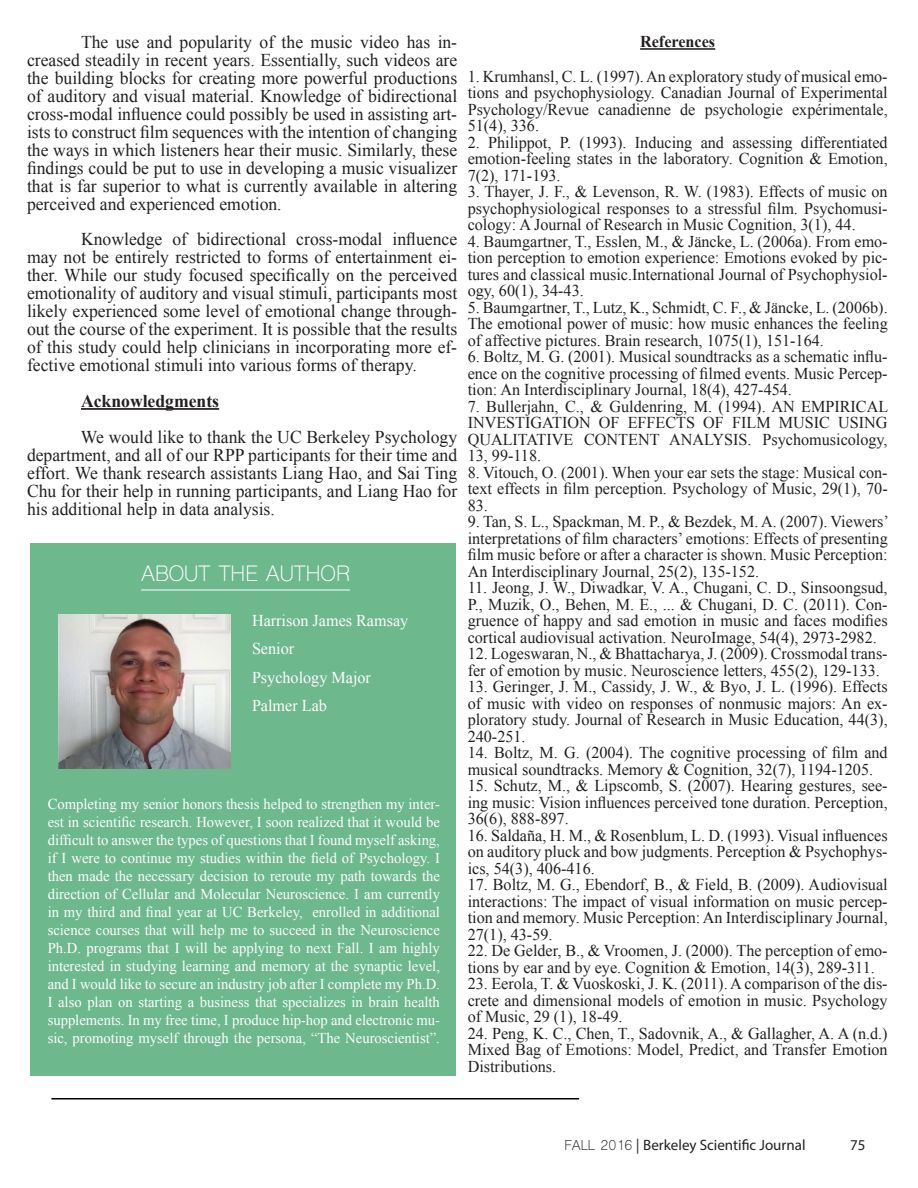
<style>
.page{position:relative;width:918px;height:1188px;background:#fff}
.page>*{position:absolute;margin:0;border:0;box-sizing:border-box;transform-origin:0 0}
.t1{font:21px "Shree Dev 0714";color:#fff}
.t2{font:18px/18px "Times New Roman";color:#231f20;text-align:justify}
.t3{font:700 18px "Times New Roman";color:#231f20}
.t4{font:16.5px/16.5px "Times New Roman";color:#231f20;text-align:justify}
.t5{font:16.5px/28.5px "Times New Roman";color:#fff}
.t6{font:700 16.5px "Times New Roman";color:#231f20}
.t7{font:15px/18px "Times New Roman";color:#fff;text-align:justify}
.t8{font:15px "Myriad Pro";color:#231f20}
.s1{font-family:"Shree Dev 0714";font-size:13.5px}
.s2{font-family:"Minion Pro"}
</style>
<div class="page">
<hr style="left:51px;top:1098px;width:528px;height:2px;background:#000">
<div style="left:30px;top:544px;width:426px;height:532px;background:#6eb88e"></div>
<hr style="left:141px;top:590px;width:209px;height:1px;background:#fff">
<img style="left:58px;top:614px;width:173px;height:155px">
<hr style="left:640px;top:48px;width:75px;height:2px;background:#231f20">
<hr style="left:81px;top:408px;width:138px;height:2px;background:#231f20">
<p class="t2" style="left:27px;top:33px;width:432px;text-indent:54px">The use and popularity of the music video has in&shy;creased steadily in recent years. Essentially, such videos are the building blocks for creating more powerful productions of auditory and visual material. Knowledge of bidirectional cross-modal influence could possibly be used in assisting art&shy;ists to construct film sequences with the intention of changing the ways in which listeners hear their music. Similarly, these findings could be put to use in developing a music visualizer that is far superior to what is currently available in altering perceived and experienced emotion.</p>
<p class="t2" style="left:27px;top:230px;width:432px;text-indent:54px">Knowledge of bidirectional cross-modal influence may not be entirely restricted to forms of entertainment ei&shy;ther. While our study focused specifically on the perceived emotionality of auditory and visual stimuli, participants most likely experienced some level of emotional change through&shy;out the course of the experiment. It is possible that the results of this study could help clinicians in incorporating more ef&shy;fective emotional stimuli into various forms of therapy.</p>
<p class="t3" style="left:81px;top:391px;width:140px">Acknowledgments</p>
<p class="t2" style="left:27px;top:428px;width:432px;text-indent:54px">We would like to thank the UC Berkeley Psychology department, and all of our RPP participants for their time and effort. We thank research assistants Liang Hao, and Sai Ting Chu for their help in running participants, and Liang Hao for his additional help in data analysis.</p>
<p class="t1" style="left:141px;top:561px;width:210px">ABOUT THE AUTHOR</p>
<p class="t5" style="left:252px;top:606px;width:158px">Harrison James Ramsay<br>Senior<br>Psychology Major<br>Palmer Lab</p>
<p class="t7" style="left:48px;top:795px;width:394px">Completing my senior honors thesis helped to strengthen my inter&shy;est in scientific research. However, I soon realized that it would be difficult to answer the types of questions that I found myself asking, if I were to continue my studies within the field of Psychology. I then made the necessary decision to reroute my path towards the direction of Cellular and Molecular Neuroscience. I am currently in my third and final year at UC Berkeley, enrolled in additional science courses that will help me to succeed in the Neuroscience Ph.D. programs that I will be applying to next Fall. I am highly interested in studying learning and memory at the synaptic level, and I would like to secure an industry job after I complete my Ph.D.<br>I also plan on starting a business that specializes in brain health supplements. In my free time, I produce hip-hop and electronic mu&shy;sic, promoting myself through the persona, “The Neuroscientist”.</p>
<p class="t6" style="left:640px;top:32px;width:77px">References</p>
<p class="t4" style="left:468px;top:68px;width:422px">1. Krumhansl, C. L. (1997). An exploratory study of musical emo&shy;tions and psychophysiology. Canadian Journal of Experimental Psychology/Revue canadienne de psychologie expérimentale, 51(4), 336.</p>
<p class="t4" style="left:468px;top:134px;width:422px">2. Philippot, P. (1993). Inducing and assessing differentiated emotion-feeling states in the laboratory. Cognition &amp; Emotion, 7(2), 171-193.</p>
<p class="t4" style="left:468px;top:183px;width:422px">3. Thayer, J. F., &amp; Levenson, R. W. (1983). Effects of music on psychophysiological responses to a stressful film. Psychomusi&shy;cology: A Journal of Research in Music Cognition, 3(1), 44.</p>
<p class="t4" style="left:468px;top:233px;width:421px">4. Baumgartner, T., Esslen, M., &amp; Jäncke, L. (2006a). From emo&shy;tion perception to emotion experience: Emotions evoked by pic&shy;tures and classical music.International Journal of Psychophysiol&shy;ogy, 60(1), 34-43.</p>
<p class="t4" style="left:468px;top:299px;width:422px">5. Baumgartner, T., Lutz, K., Schmidt, C. F., &amp; Jäncke, L. (2006b).<br>The emotional power of music: how music enhances the feeling of affective pictures. Brain research, 1075(1), 151-164.</p>
<p class="t4" style="left:468px;top:348px;width:421px">6. Boltz, M. G. (2001). Musical soundtracks as a schematic influ&shy;ence on the cognitive processing of filmed events. Music Percep&shy;tion: An Interdisciplinary Journal, 18(4), 427-454.</p>
<p class="t4" style="left:468px;top:398px;width:422px">7. Bullerjahn, C., &amp; Guldenring, M. (1994). AN EMPIRICAL INVESTIGATION OF EFFECTS OF FILM MUSIC USING QUALITATIVE CONTENT ANALYSIS. Psychomusicology, 13, 99-118.</p>
<p class="t4" style="left:468px;top:464px;width:422px">8. Vitouch, O. (2001). When your ear sets the stage: Musical con&shy;text effects in film perception. Psychology of Music, 29(1), 70- 83.</p>
<p class="t4" style="left:468px;top:513px;width:423px">9. Tan, S. L., Spackman, M. P., &amp; Bezdek, M. A. (2007). Viewers’ interpretations of film characters’ emotions: Effects of presenting film music before or after a character is shown. Music Perception:<br>An Interdisciplinary Journal, 25(2), 135-152.</p>
<p class="t4" style="left:468px;top:579px;width:422px">11. Jeong, J. W., Diwadkar, V. A., Chugani, C. D., Sinsoongsud, P., Muzik, O., Behen, M. E., ... &amp; Chugani, D. C. (2011). Con&shy;gruence of happy and sad emotion in music and faces modifies cortical audiovisual activation. NeuroImage, 54(4), 2973-2982.</p>
<p class="t4" style="left:468px;top:645px;width:421px">12. Logeswaran, N., &amp; Bhattacharya, J. (2009). Crossmodal trans&shy;fer of emotion by music. Neuroscience letters, 455(2), 129-133.</p>
<p class="t4" style="left:468px;top:678px;width:422px">13. Geringer, J. M., Cassidy, J. W., &amp; Byo, J. L. (1996). Effects of music with video on responses of nonmusic majors: An ex&shy;ploratory study. Journal of Research in Music Education, 44(3), 240-251.</p>
<p class="t4" style="left:468px;top:744px;width:422px">14. Boltz, M. G. (2004). The cognitive processing of film and musical soundtracks. Memory &amp; Cognition, 32(7), 1194-1205.</p>
<p class="t4" style="left:468px;top:777px;width:422px">15. Schutz, M., &amp; Lipscomb, S. (2007). Hearing gestures, see&shy;ing music: Vision influences perceived tone duration. Perception, 36(6), 888-897.</p>
<p class="t4" style="left:468px;top:827px;width:422px">16. Saldaña, H. M., &amp; Rosenblum, L. D. (1993). Visual influences on auditory pluck and bow judgments. Perception &amp; Psychophys&shy;ics, 54(3), 406-416.</p>
<p class="t4" style="left:468px;top:876px;width:422px">17. Boltz, M. G., Ebendorf, B., &amp; Field, B. (2009). Audiovisual interactions: The impact of visual information on music percep&shy;tion and memory. Music Perception: An Interdisciplinary Journal, 27(1), 43-59.</p>
<p class="t4" style="left:468px;top:942px;width:421px">22. De Gelder, B., &amp; Vroomen, J. (2000). The perception of emo&shy;tions by ear and by eye. Cognition &amp; Emotion, 14(3), 289-311.</p>
<p class="t4" style="left:468px;top:975px;width:422px">23. Eerola, T. &amp; Vuoskoski, J. K. (2011). A comparison of the dis&shy;crete and dimensional models of emotion in music. Psychology of Music, 29 (1), 18-49.</p>
<p class="t4" style="left:468px;top:1025px;width:422px">24. Peng, K. C., Chen, T., Sadovnik, A., &amp; Gallagher, A. A (n.d.)<br>Mixed Bag of Emotions: Model, Predict, and Transfer Emotion Distributions.</p>
<p class="t8" style="left:565px;top:1136px;width:243px"><span class="s1">FALL 2016</span> <span class="s2">|</span> Berkeley Scientific Journal</p>
<p class="t8" style="left:850px;top:1136px;width:17px">75</p>
</div>
